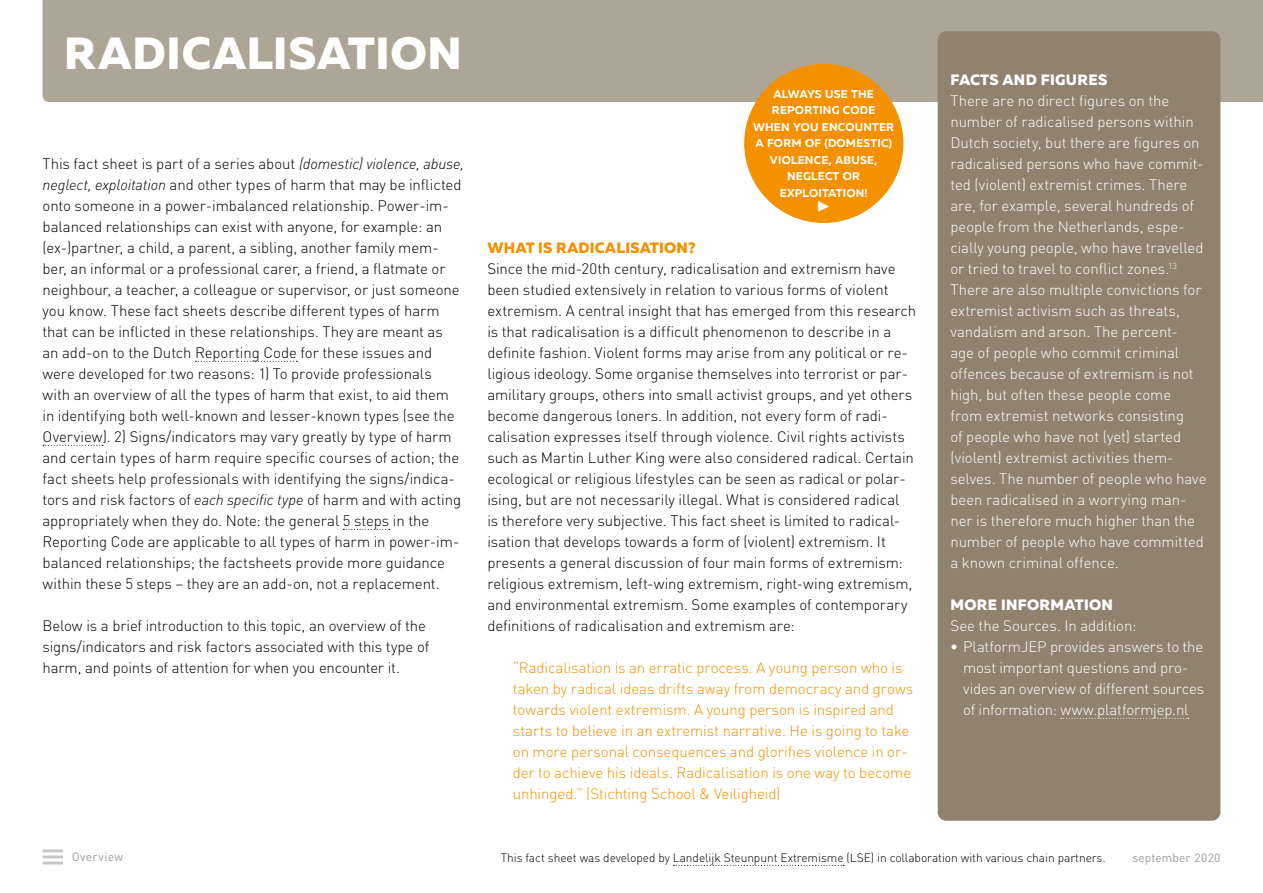
<style>
.page{position:relative;width:1263px;height:893px;background:#fff}
.page>*{position:absolute;margin:0;border:0;box-sizing:border-box;transform-origin:0 0}
.kop{font:800 45px "Muller";letter-spacing:.015em;color:#fff}
.brood{font:300 15px/21px "DIN";letter-spacing:-.005em;color:#000}
.kader_brood{font:300 15px/21px "DIN";letter-spacing:-.005em;color:#fff}
.quote{font:300 15px/21px "DIN";letter-spacing:-.005em;color:#f39100}
.tussenkop_1{font:300 15px/21px "DIN";letter-spacing:-.015em;color:#000}
.kader_kop{font:800 15px "Muller";letter-spacing:.02em;color:#fff}
.tussenkop_1-2{font:800 15px "Muller";letter-spacing:.015em;color:#f39100}
.ontwikkeld{font:300 12px "DIN";letter-spacing:-.005em;color:#000}
.t1{font:12px "DIN";letter-spacing:.02em;color:#9c9c9d}
.categorie{font:700 11.25px/16.5px "Muller";letter-spacing:.02em;color:#fff;text-align:center}
.s1{font-style:italic}
.s2{font-weight:700}
</style>
<div class="page">
<div style="left:43px;top:0;width:1220px;height:102px;background:#ada596"></div>
<div style="left:938px;top:31px;width:282px;height:790px;background:#91826f;border-radius:9px"></div>
<svg style="left:1061px;top:718px;width:128px;height:1px"></svg>
<hr style="left:43px;top:849px;width:20px;height:3px;background:#c5c6c6">
<hr style="left:43px;top:855px;width:20px;height:3px;background:#c5c6c6">
<hr style="left:43px;top:861px;width:20px;height:3px;background:#c5c6c6">
<svg style="left:196px;top:361px;width:101px;height:1px"></svg>
<svg style="left:43px;top:445px;width:60px;height:1px"></svg>
<svg style="left:343px;top:529px;width:47px;height:1px"></svg>
<svg style="left:673px;top:865px;width:171px;height:1px"></svg>
<div style="left:744px;top:64px;width:159px;height:159px;background:#f39100;border-radius:50%"></div>
<p class="kop" style="left:64px;top:24px;width:399px">RADICALISATION</p>
<p class="brood" style="left:43px;top:152px;width:423px">This fact sheet is part of a series about <span class="s1">(domestic) violence, abuse, neglect, exploitation</span> and other types of harm that may be inflicted onto someone in a power-imbalanced relationship. Power-im&shy;balanced relationships can exist with anyone, for example: an (ex-)partner, a child, a parent, a sibling, another family mem&shy;ber, an informal or a professional carer, a friend, a flatmate or neighbour, a teacher, a colleague or supervisor, or just someone you know. These fact sheets describe different types of harm that can be inflicted in these relationships. They are meant as<br>an add-on to the Dutch Reporting Code for these issues and were developed for two reasons: 1) To provide professionals<br>with an overview of all the types of harm that exist, to aid them in identifying both well-known and lesser-known types (see the Overview). 2) Signs/indicators may vary greatly by type of harm and certain types of harm require specific courses of action; the fact sheets help professionals with identifying the signs/indica&shy;tors and risk factors of <span class="s1">each specific type</span> of harm and with acting appropriately when they do. Note: the general 5 steps in the Reporting Code are applicable to all types of harm in power-im&shy;balanced relationships; the factsheets provide more guidance within these 5 steps – they are an add-on, not a replacement.</p>
<p class="tussenkop_1" style="left:43px;top:614px;width:388px">Below is a brief introduction to this topic, an overview of the signs/indicators and risk factors associated with this type of harm, and points of attention for when you encounter it.</p>
<p class="t1" style="left:72px;top:849px;width:53px">Overview</p>
<p class="categorie" style="left:753px;top:85px;width:143px">ALWAYS USE THE<br>REPORTING CODE<br>WHEN YOU ENCOUNTER<br>A FORM OF (DOMESTIC)<br>VIOLENCE, ABUSE,<br>NEGLECT OR<br>EXPLOITATION!</p>
<p class="tussenkop_1-2" style="left:487px;top:238px;width:210px">WHAT IS RADICALISATION?</p>
<p class="brood" style="left:487px;top:257px;width:430px">Since the mid-20th century, radicalisation and extremism have been studied extensively in relation to various forms of violent extremism. A central insight that has emerged from this research is that radicalisation is a difficult phenomenon to describe in a definite fashion. Violent forms may arise from any political or re&shy;ligious ideology. Some organise themselves into terrorist or par&shy;amilitary groups, others into small activist groups, and yet others become dangerous loners. In addition, not every form of radi&shy;calisation expresses itself through violence. Civil rights activists such as Martin Luther King were also considered radical. Certain ecological or religious lifestyles can be seen as radical or polar&shy;ising, but are not necessarily illegal. What is considered radical<br>is therefore very subjective. This fact sheet is limited to radical&shy;isation that develops towards a form of (violent) extremism. It presents a general discussion of four main forms of extremism: religious extremism, left-wing extremism, right-wing extremism, and environmental extremism. Some examples of contemporary definitions of radicalisation and extremism are:</p>
<p class="quote" style="left:513px;top:656px;width:402px">“Radicalisation is an erratic process. A young person who is taken by radical ideas drifts away from democracy and grows towards violent extremism. A young person is inspired and starts to believe in an extremist narrative. He is going to take on more personal consequences and glorifies violence in or&shy;der to achieve his ideals. Radicalisation is one way to become unhinged.” (Stichting School &amp; Veiligheid)</p>
<p class="kader_kop" style="left:950px;top:70px;width:158px">FACTS AND FIGURES</p>
<p class="kader_brood" style="left:950px;top:89px;width:258px">There are no direct figures on the number of radicalised persons within Dutch society, but there are figures on radicalised persons who have commit&shy;ted (violent) extremist crimes. There are, for example, several hundreds of people from the Netherlands, espe&shy;cially young people, who have travelled or tried to travel to conflict zones.<sup>13<br></sup>There are also multiple convictions for extremist activism such as threats, vandalism and arson. The percent-<br>age of people who commit criminal offences because of extremism is not high, but often these people come from extremist networks consisting<br>of people who have not (yet) started (violent) extremist activities them&shy;selves. The number of people who have been radicalised in a worrying man&shy;ner is therefore much higher than the number of people who have committed a known criminal offence.</p>
<p class="kader_kop" style="left:950px;top:595px;width:164px">MORE INFORMATION</p>
<p class="kader_brood" style="left:950px;top:614px;width:188px">See the Sources. In addition:</p>
<p class="kader_brood" style="left:963px;top:635px;width:243px;text-indent:-13px"><span class="s2">•</span> PlatformJEP provides answers to the most important questions and pro&shy;vides an overview of different sources of information: www.platformjep.nl</p>
<p class="ontwikkeld" style="left:501px;top:850px;width:606px">This fact sheet was developed by Landelijk Steunpunt Extremisme (LSE) in collaboration with various chain partners.</p>
<p class="t1" style="left:1132px;top:850px;width:90px">september 2020</p>
</div>
